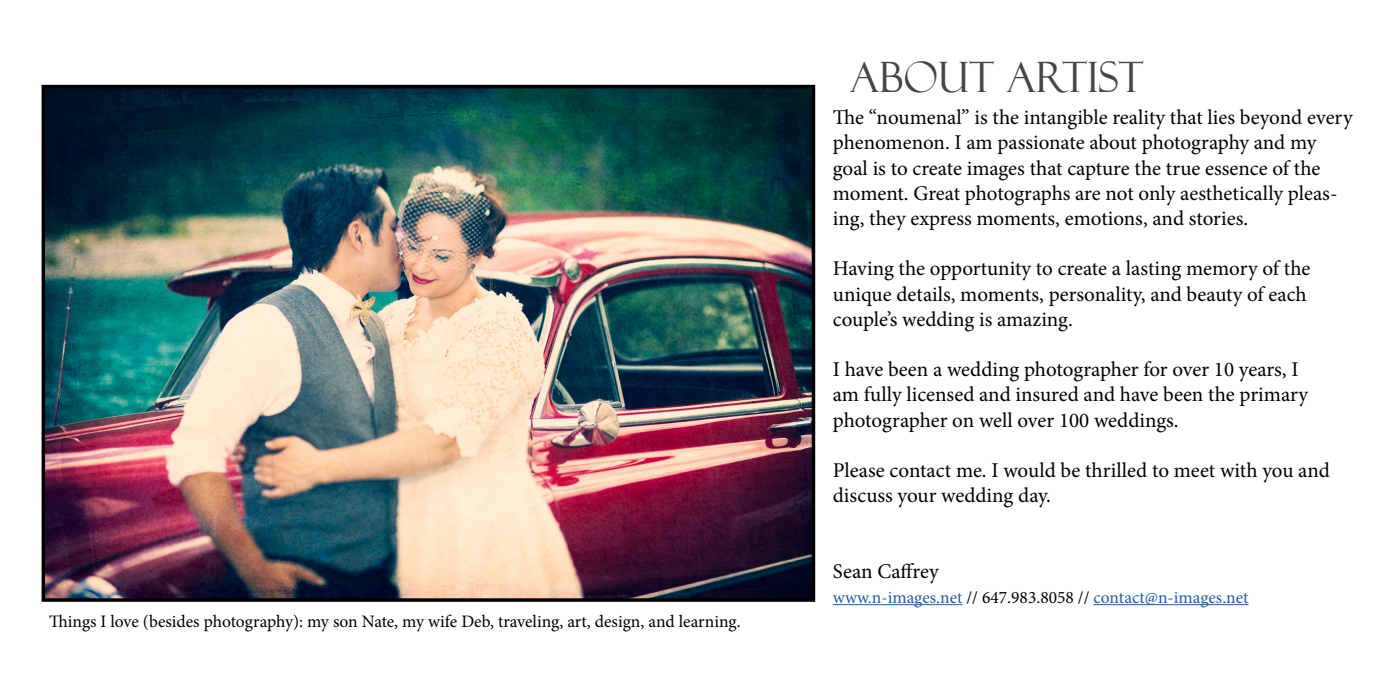
<style>
.page{position:relative;width:1386px;height:693px;background:#fff}
.page>*{position:absolute;margin:0;border:0;box-sizing:border-box;transform-origin:0 0}
.t1{font:42px "Felix Titling";color:#464547}
.t2{font:21px/25.2px "Minion Pro";letter-spacing:-.005em;color:#000}
.t3{font:17.5px "Minion Pro";color:#000}
.t4{font:17.5px "Minion Pro";color:#215e9e}
.s1{color:#000}
</style>
<div class="page">
<img style="left:47px;top:90px;width:763px;height:507px">
<div style="left:42px;top:85px;width:773px;height:517px;border:4px solid #000"></div>
<hr style="left:833px;top:604px;width:129px;height:1px;background:#215e9e">
<hr style="left:1094px;top:604px;width:155px;height:1px;background:#215e9e">
<p class="t3" style="left:49px;top:610px;width:693px">Things I love (besides photography): my son Nate, my wife Deb, traveling, art, design, and learning.</p>
<h1 class="t1" style="left:850px;top:53px;width:295px">ABOUT ARTIST</h1>
<p class="t2" style="left:833px;top:105px;width:521px">The “noumenal” is the intangible reality that lies beyond every phenomenon. I am passionate about photography and my goal is to create images that capture the true essence of the moment. Great photographs are not only aesthetically pleas&shy;ing, they express moments, emotions, and stories.</p>
<p class="t2" style="left:833px;top:256px;width:479px">Having the opportunity to create a lasting memory of the unique details, moments, personality, and beauty of each couple’s wedding is amazing.</p>
<p class="t2" style="left:833px;top:357px;width:477px">I have been a wedding photographer for over 10 years, I am fully licensed and insured and have been the primary photographer on well over 100 weddings.</p>
<p class="t2" style="left:833px;top:458px;width:498px">Please contact me. I would be thrilled to meet with you and discuss your wedding day.</p>
<p class="t2" style="left:833px;top:559px;width:108px">Sean Caffrey</p>
<p class="t4" style="left:833px;top:586px;width:417px">www.n-images.net <span class="s1">// 647.983.8058 //</span> contact@n-images.net</p>
</div>
